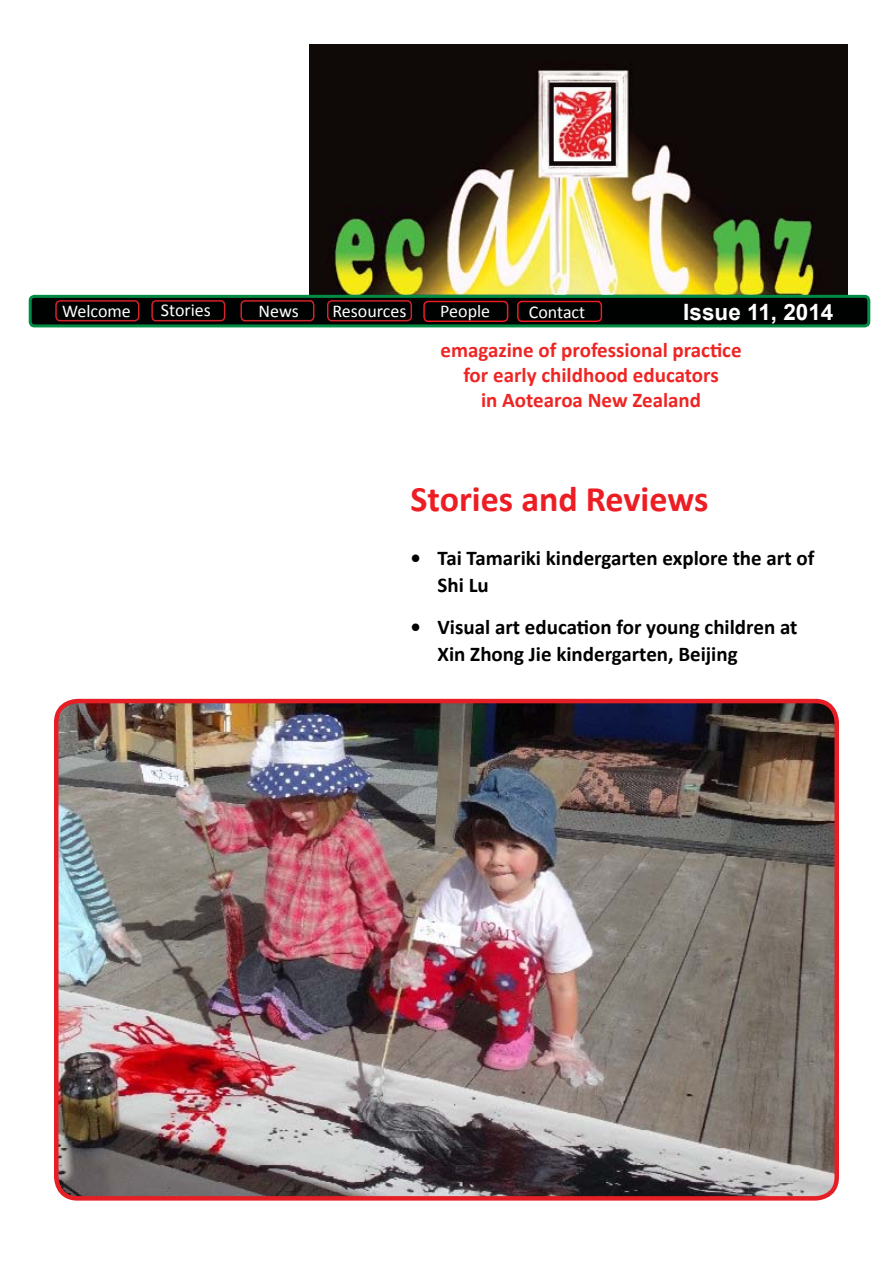
<style>
.page{position:relative;width:893px;height:1263px;background:#fff}
.page>*{position:absolute;margin:0;border:0;box-sizing:border-box;transform-origin:0 0}
.t1{font:700 36px "Calibri";color:#ed1d24}
.t2{font:700 22.5px "Arial";color:#fff}
.t3{font:700 21px/27px "Calibri";color:#000}
.t4{font:700 21px/25.2px "Calibri";color:#ee2524;text-align:center}
.t5{font:18px "Calibri";color:#fff}
</style>
<div class="page">
<img style="left:57px;top:702px;width:780px;height:496px">
<div style="left:54px;top:699px;width:785px;height:501px;border:4px solid #e61e26;border-radius:21px"></div>
<img style="left:310px;top:44px;width:537px;height:251px">
<div style="left:30px;top:296px;width:839px;height:30px;background:#000101;border-radius:4px"></div>
<div style="left:29px;top:295px;width:841px;height:32px;border:3px solid #008c44;border-radius:4px"></div>
<div style="left:423px;top:301px;width:85px;height:21px;border:2px solid #ed1d24;border-radius:4px"></div>
<div style="left:517px;top:301px;width:85px;height:21px;border:2px solid #ed1d24;border-radius:4px"></div>
<img style="left:554px;top:88px;width:57px;height:72px">
<div style="left:549px;top:83px;width:67px;height:83px;border:4px solid #110809"></div>
<div style="left:327px;top:300px;width:85px;height:21px;border:2px solid #d2232a;border-radius:4px"></div>
<div style="left:240px;top:300px;width:74px;height:21px;border:2px solid #d2232a;border-radius:4px"></div>
<div style="left:151px;top:300px;width:74px;height:21px;border:2px solid #d2232a;border-radius:4px"></div>
<div style="left:55px;top:300px;width:84px;height:21px;border:2px solid #d2232a;border-radius:4px"></div>
<p class="t5" style="left:62px;top:300px;width:70px">Welcome</p>
<p class="t5" style="left:161px;top:299px;width:52px">Stories</p>
<p class="t5" style="left:259px;top:299px;width:42px">News</p>
<p class="t5" style="left:332px;top:300px;width:76px">Resources</p>
<p class="t5" style="left:440px;top:299px;width:51px">People</p>
<p class="t5" style="left:529px;top:300px;width:58px">Contact</p>
<p class="t2" style="left:683px;top:297px;width:152px">Issue 11, 2014</p>
<p class="t4" style="left:440px;top:337px;width:303px">emagazine of professional practice for early childhood educators<br>in Aotearoa New Zealand</p>
<h1 class="t1" style="left:411px;top:476px;width:299px">Stories and Reviews</h1>
<p class="t3" style="left:438px;top:545px;width:378px;text-indent:-27px">• Tai Tamariki kindergarten explore the art of<br>Shi Lu</p>
<p class="t3" style="left:438px;top:614px;width:361px;text-indent:-27px">• Visual art education for young children at<br>Xin Zhong Jie kindergarten, Beijing</p>
</div>
